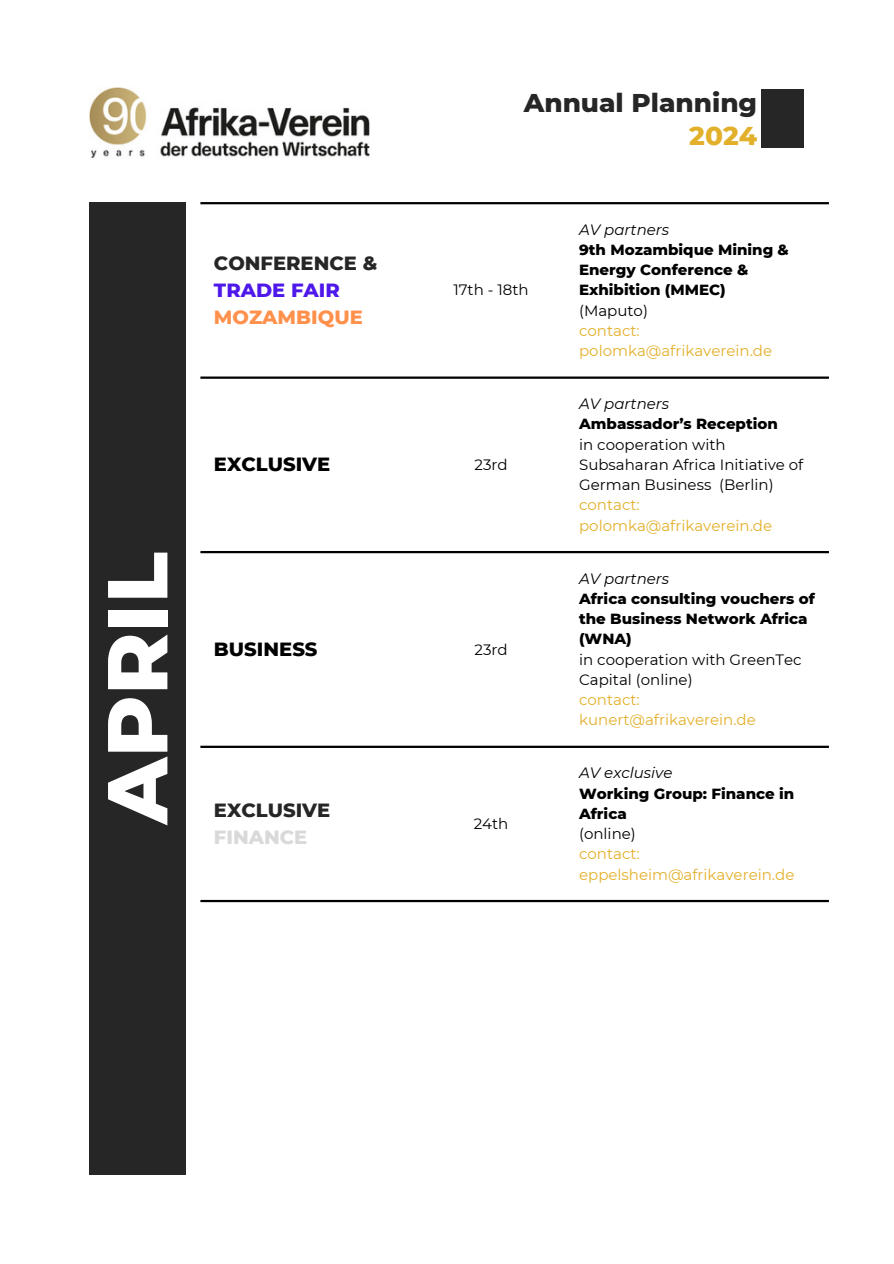
<style>
.page{position:relative;width:894px;height:1264px;background:#fff}
.page>*{position:absolute;margin:0;border:0;box-sizing:border-box;transform-origin:0 0}
.t1{font:800 84.75px "Montserrat";color:#fff}
.t2{font:800 26.25px/32.7px "Montserrat";color:#272626;text-align:right}
.t3{font:800 19.5px/27px "Montserrat";color:#272626}
.t4{font:800 19.5px "Montserrat";color:#000}
.t5{font:800 19.5px "Montserrat";color:#ff914d}
.t6{font:800 19.5px "Montserrat";color:#d9d9d9}
.t7{font:800 15px/20.2px "Montserrat";color:#000}
.t8{font:15px/20.2px "Montserrat";color:#000}
.t9{font:15px/20.2px "Montserrat";color:#e3b02b}
.t10{font:italic 15px "Montserrat";color:#000}
.s1{color:#4e18eb}
.s2{color:#e3b02b}
</style>
<div class="page">
<div style="left:89px;top:202px;width:97px;height:972px;background:#272626"></div>
<hr style="left:200px;top:202px;width:628px;height:2px;background:#000">
<hr style="left:200px;top:376px;width:628px;height:3px;background:#000">
<hr style="left:200px;top:551px;width:628px;height:2px;background:#000">
<hr style="left:200px;top:745px;width:628px;height:3px;background:#000">
<hr style="left:200px;top:899px;width:628px;height:3px;background:#000">
<div style="left:761px;top:89px;width:43px;height:59px;background:#272626"></div>
<img style="left:89px;top:88px;width:280px;height:71px">
<p class="t1" style="left:85px;top:824px;width:274px;rotate:-90deg">APRIL</p>
<p class="t3" style="left:214px;top:249px;width:165px">CONFERENCE &amp;<br><span class="s1">TRADE FAIR</span></p>
<p class="t5" style="left:214px;top:305px;width:150px">MOZAMBIQUE</p>
<p class="t2" style="left:523px;top:86px;width:235px">Annual Planning<br><span class="s2">2024</span></p>
<h1 class="t8" style="left:453px;top:280px;width:77px">17th - 18th</h1>
<p class="t10" style="left:579px;top:220px;width:92px">AV partners</p>
<p class="t7" style="left:579px;top:239px;width:211px">9th Mozambique Mining &amp;<br>Energy Conference &amp;<br>Exhibition (MMEC)</p>
<p class="t8" style="left:579px;top:300px;width:70px">(Maputo)</p>
<p class="t9" style="left:579px;top:320px;width:194px">contact: polomka@afrikaverein.de</p>
<p class="t4" style="left:214px;top:452px;width:118px">EXCLUSIVE</p>
<p class="t8" style="left:474px;top:454px;width:35px">23rd</p>
<p class="t4" style="left:214px;top:636px;width:105px">BUSINESS</p>
<p class="t8" style="left:474px;top:639px;width:35px">23rd</p>
<p class="t3" style="left:214px;top:796px;width:118px">EXCLUSIVE</p>
<p class="t6" style="left:214px;top:824px;width:95px">FINANCE</p>
<p class="t8" style="left:473px;top:813px;width:36px">24th</p>
<p class="t10" style="left:579px;top:394px;width:92px">AV partners</p>
<p class="t7" style="left:579px;top:414px;width:200px">Ambassador’s Reception</p>
<p class="t8" style="left:579px;top:434px;width:226px">in cooperation with<br>Subsaharan Africa Initiative of<br>German Business (Berlin)</p>
<p class="t9" style="left:579px;top:495px;width:194px">contact: polomka@afrikaverein.de</p>
<p class="t10" style="left:579px;top:569px;width:92px">AV partners</p>
<p class="t7" style="left:579px;top:588px;width:237px">Africa consulting vouchers of the Business Network Africa (WNA)</p>
<p class="t8" style="left:579px;top:649px;width:224px">in cooperation with GreenTec<br>Capital (online)</p>
<p class="t9" style="left:579px;top:689px;width:178px">contact: kunert@afrikaverein.de</p>
<p class="t10" style="left:579px;top:763px;width:95px">AV exclusive</p>
<p class="t7" style="left:579px;top:783px;width:217px">Working Group: Finance in<br>Africa</p>
<p class="t8" style="left:579px;top:823px;width:58px">(online)</p>
<p class="t9" style="left:579px;top:843px;width:217px">contact: eppelsheim@afrikaverein.de</p>
</div>
